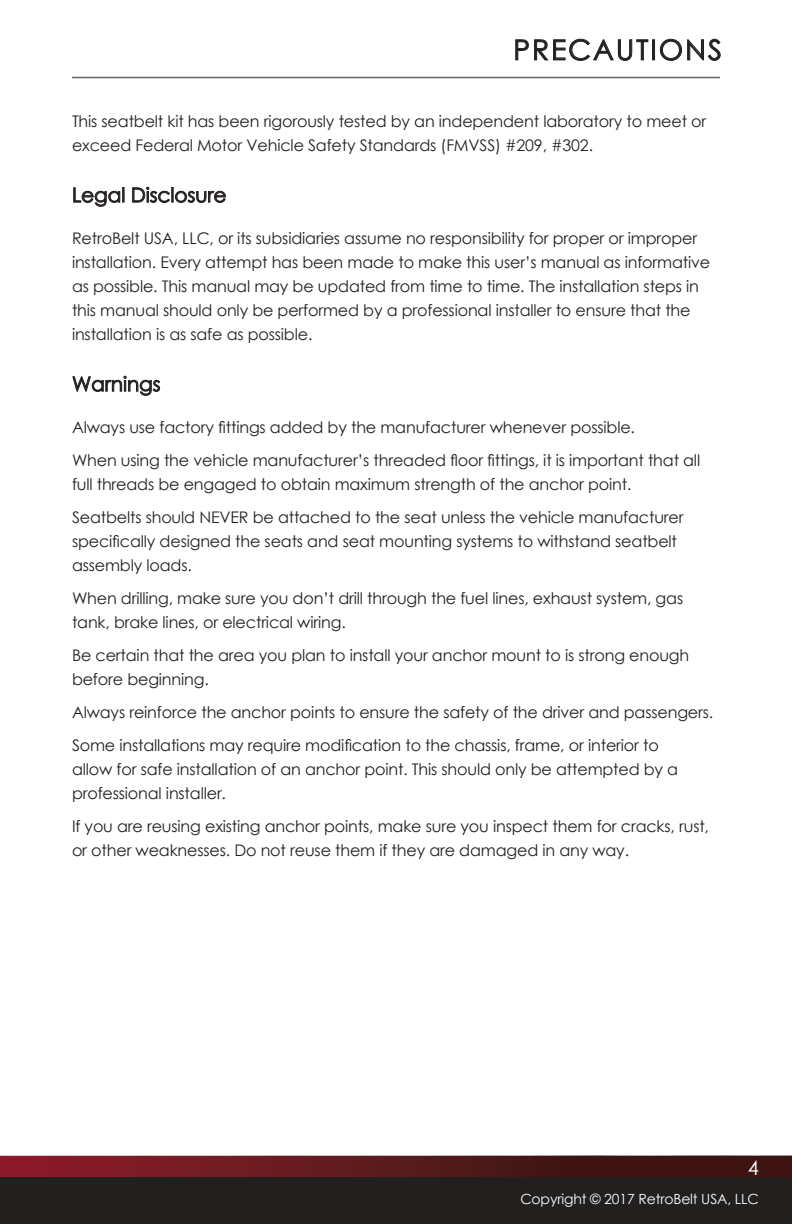
<style>
.page{position:relative;width:792px;height:1224px;background:#fff}
.page>*{position:absolute;margin:0;border:0;box-sizing:border-box;transform-origin:0 0}
.t1{font:28px "Century Gothic";letter-spacing:.075em;color:#231f20}
.t2{font:20px "Century Gothic";color:#231f20}
.t3{font:20px "Century Gothic";color:#fff}
.t4{font:16px/24px "Century Gothic";letter-spacing:-.01em;color:#231f20}
.t5{font:14px "Century Gothic";letter-spacing:-.01em;color:#fff}
</style>
<div class="page">
<img style="left:0;top:1156px;width:792px;height:22px">
<div style="left:0;top:1178px;width:792px;height:46px;background:#221f1f"></div>
<div style="left:0;top:1157px;width:792px;height:20px;background:linear-gradient(to right,#8a1d2a,#2d140e)"></div>
<hr style="left:72px;top:77px;width:648px;height:1px;background:#636466">
<svg style="left:515px;top:38px;width:134px;height:23px"></svg>
<div style="left:652px;top:39px;width:3px;height:21px;border:1px solid #231f20"></div>
<svg style="left:659px;top:38px;width:62px;height:23px"></svg>
<svg style="left:73px;top:187px;width:51px;height:20px"></svg>
<svg style="left:132px;top:186px;width:94px;height:17px"></svg>
<svg style="left:72px;top:375px;width:88px;height:21px"></svg>
<h1 class="t1" style="left:513px;top:30px;width:210px">PRECAUTIONS</h1>
<p class="t4" style="left:72px;top:109px;width:636px">This seatbelt kit has been rigorously tested by an independent laboratory to meet or exceed Federal Motor Vehicle Safety Standards (FMVSS) #209, #302.</p>
<p class="t2" style="left:72px;top:181px;width:156px">Legal Disclosure</p>
<p class="t4" style="left:72px;top:226px;width:640px">RetroBelt USA, LLC, or its subsidiaries assume no responsibility for proper or improper installation. Every attempt has been made to make this user’s manual as informative as possible. This manual may be updated from time to time. The installation steps in this manual should only be performed by a professional installer to ensure that the installation is as safe as possible.</p>
<p class="t2" style="left:72px;top:370px;width:90px">Warnings</p>
<p class="t4" style="left:72px;top:411px;width:630px;line-height:33px">Always use factory fittings added by the manufacturer whenever possible.<br>When using the vehicle manufacturer’s threaded floor fittings, it is important that all</p>
<p class="t4" style="left:72px;top:468px;width:613px;line-height:33px">full threads be engaged to obtain maximum strength of the anchor point.<br>Seatbelts should NEVER be attached to the seat unless the vehicle manufacturer</p>
<p class="t4" style="left:72px;top:529px;width:607px">specifically designed the seats and seat mounting systems to withstand seatbelt assembly loads.</p>
<p class="t4" style="left:72px;top:586px;width:613px">When drilling, make sure you don’t drill through the fuel lines, exhaust system, gas tank, brake lines, or electrical wiring.</p>
<p class="t4" style="left:72px;top:643px;width:619px">Be certain that the area you plan to install your anchor mount to is strong enough before beginning.</p>
<p class="t4" style="left:72px;top:696px;width:643px;line-height:33px">Always reinforce the anchor points to ensure the safety of the driver and passengers.<br>Some installations may require modification to the chassis, frame, or interior to</p>
<p class="t4" style="left:72px;top:757px;width:608px">allow for safe installation of an anchor point. This should only be attempted by a professional installer.</p>
<p class="t4" style="left:72px;top:814px;width:639px">If you are reusing existing anchor points, make sure you inspect them for cracks, rust, or other weaknesses. Do not reuse them if they are damaged in any way.</p>
<p class="t3" style="left:748px;top:1153px;width:13px">4</p>
<p class="t5" style="left:520px;top:1189px;width:240px">Copyright © 2017 RetroBelt USA, LLC</p>
</div>
